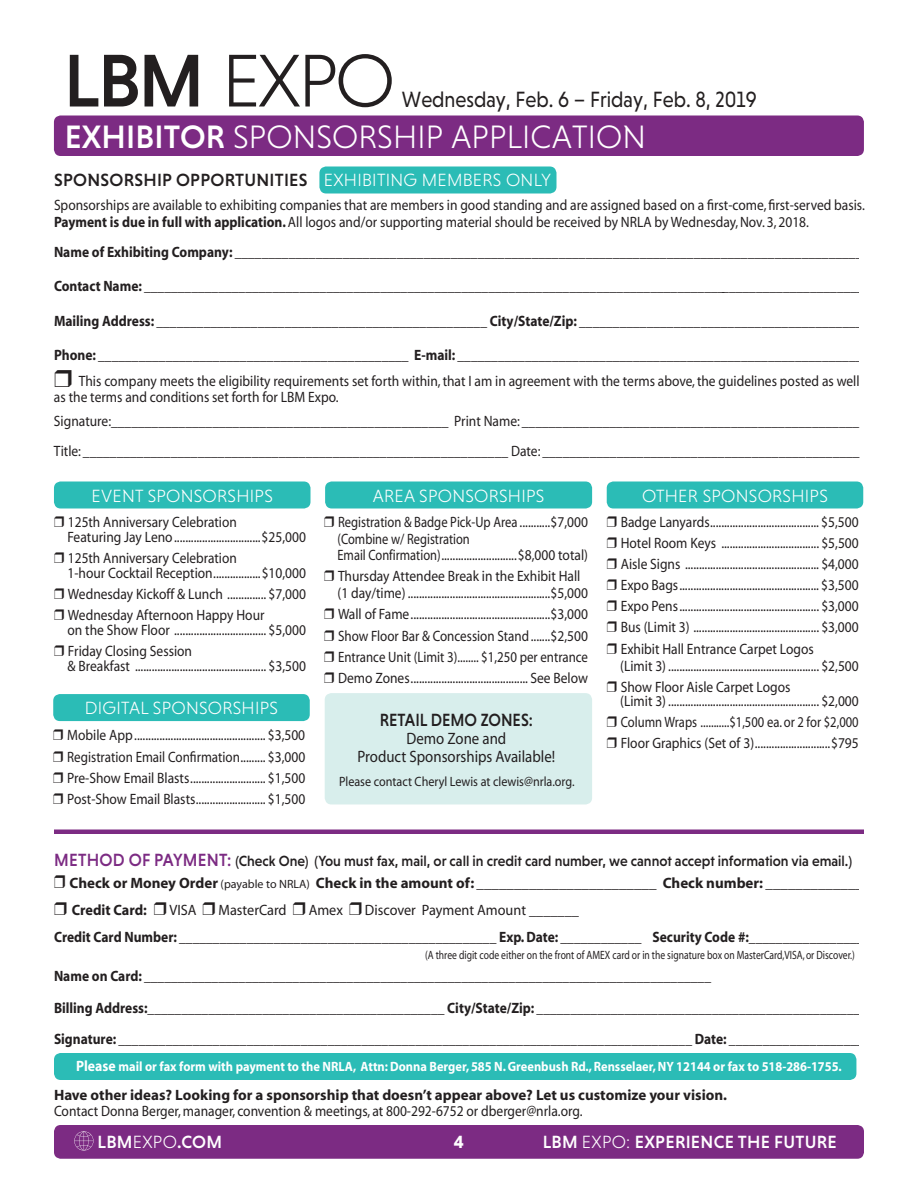
<style>
.page{position:relative;width:918px;height:1188px;background:#fff}
.page>*{position:absolute;margin:0;border:0;box-sizing:border-box;transform-origin:0 0}
.t1{font:300 76.05px "Niveau Grotesk";color:#231f20}
.t2{font:300 33px "Niveau Grotesk";letter-spacing:.005em;color:#fff}
.t3{font:22.5px "Niveau Grotesk";color:#231f20;scale:.89 1}
.t4{font:300 18px "Niveau Grotesk";letter-spacing:.015em;color:#fff}
.t5{font:500 18px "Niveau Grotesk";letter-spacing:.015em;color:#231f20}
.t6{font:500 18px "Niveau Grotesk";letter-spacing:.015em;color:#fff}
.t7{font:500 18px "Niveau Grotesk";letter-spacing:.015em;color:#231f20;scale:.9 1}
.t8{font:700 18px "Niveau Grotesk";color:#fff}
.t9{font:16.5px/18px "Myriad";color:#231f20;text-align:center;scale:.9 1}
.t10{font:15px/21.1px "Myriad";color:#231f20;scale:.9 1}
.t11{font:700 15px/31.5px "Myriad";color:#231f20;scale:.9 1}
.t12{font:700 15px/27px "Myriad";color:#231f20}
.t13{font:15px/15px "Myriad";color:#231f20;scale:.89 1}
.t14{font:15px/16.5px "Myriad";color:#231f20;scale:.84 1}
.t15{font:500 15px "Niveau Grotesk";color:#231f20;scale:.94 1}
.t16{font:700 13.5px "Myriad";color:#fff;scale:.92 1}
.t17{font:13.5px "Myriad";color:#231f20;scale:.9 1}
.t18{font:12px "Myriad";color:#231f20;scale:.8 1}
.s1{font-weight:500}
.s2{font-weight:300;color:#fff}
.s3{font-weight:700}
.s4{font-weight:400}
.s5{font-size:18px;color:#7c2b83}
.s6{font-weight:400;font-size:12px}
.s7{font-size:15px}
.s8{font-weight:300}
</style>
<div class="page">
<div style="left:54px;top:1125px;width:810px;height:34px;background:#7c2b83;border-radius:7px"></div>
<svg style="left:74px;top:1131px;width:19px;height:19px"></svg>
<div style="left:54px;top:1053px;width:802px;height:27px;background:#2bbcb6;border-radius:7px"></div>
<div style="left:325px;top:693px;width:267px;height:111px;background:#d8eeec;border-radius:7px"></div>
<div style="left:319px;top:166px;width:237px;height:28px;background:#2bbcb6;border-radius:7px"></div>
<hr style="left:54px;top:830px;width:810px;height:4px;background:#7c2b83">
<div style="left:54px;top:116px;width:810px;height:40px;background:#7c2b83;border-radius:7px"></div>
<div style="left:54px;top:482px;width:257px;height:26px;background:#2bbcb6;border-radius:7px"></div>
<div style="left:53px;top:694px;width:257px;height:27px;background:#2bbcb6;border-radius:7px"></div>
<div style="left:607px;top:482px;width:256px;height:26px;background:#2bbcb6;border-radius:7px"></div>
<div style="left:325px;top:482px;width:267px;height:26px;background:#2bbcb6;border-radius:7px"></div>
<h1 class="t1" style="left:64px;top:52px;width:333px"><span class="s1">LBM</span> EXPO</h1>
<h2 class="t2" style="left:65px;top:124px;width:583px"><span class="s1">EXHIBITOR</span> SPONSORSHIP APPLICATION</h2>
<h3 class="t3" style="left:402px;top:90px;width:400px">Wednesday, Feb. 6 – Friday, Feb. 8, 2019</h3>
<p class="t5" style="left:54px;top:173px;width:498px">SPONSORSHIP OPPORTUNITIES <span class="s2">EXHIBITING MEMBERS ONLY</span></p>
<p class="t10" style="left:54px;top:198px;width:903px;line-height:16.5px">Sponsorships are available to exhibiting companies that are members in good standing and are assigned based on a first-come, first-served basis.<br><span class="s3">Payment is due in full with application.</span> All logos and/or supporting material should be received by NRLA by Wednesday, Nov. 3, 2018.</p>
<p class="t11" style="left:54px;top:237px;width:900px">Name of Exhibiting Company: _____________________________________________________________________________________________</p>
<p class="t11" style="left:54px;top:271px;width:902px">Contact Name: ___________________________________________________________________________________________________________</p>
<p class="t11" style="left:54px;top:306px;width:900px">Mailing Address: _________________________________________________ City/State/Zip: __________________________________________</p>
<p class="t11" style="left:54px;top:343px;width:900px;line-height:25.5px">Phone: ______________________________________________ E-mail: ____________________________________________________________ ❒ <span class="s4">This company meets the eligibility requirements set forth within, that I am in agreement with the terms above, the guidelines posted as well</span></p>
<p class="t10" style="left:54px;top:386px;width:896px;line-height:24px">as the terms and conditions set forth for LBM Expo.<br>Signature:__________________________________________________ Print Name: __________________________________________________</p>
<p class="t10" style="left:54px;top:442px;width:897px">Title: _______________________________________________________________ Date: _______________________________________________</p>
<p class="t4" style="left:92px;top:489px;width:183px">EVENT SPONSORSHIPS</p>
<p class="t13" style="left:68px;top:516px;width:269px;text-indent:-14px">❒ 125th Anniversary Celebration<br>Featuring Jay Leno ...............................$25,000</p>
<p class="t13" style="left:68px;top:552px;width:270px;text-indent:-14px">❒ 125th Anniversary Celebration<br>1-hour Cocktail Reception .................$10,000</p>
<p class="t10" style="left:54px;top:585px;width:281px">❒ Wednesday Kickoff &amp; Lunch .............. $7,000 ❒ Wednesday Afternoon Happy Hour</p>
<p class="t10" style="left:54px;top:621px;width:282px;text-indent:14px">on the Show Floor ................................. $5,000 ❒ Friday Closing Session</p>
<p class="t10" style="left:68px;top:657px;width:266px">&amp; Breakfast ............................................... $3,500</p>
<p class="t4" style="left:85px;top:702px;width:195px">DIGITAL SPONSORSHIPS</p>
<p class="t10" style="left:53px;top:725px;width:282px;text-align:justify">❒ Mobile App ............................................... $3,500 ❒ Registration Email Confirmation ......... $3,000 ❒ Pre-Show Email Blasts ........................... $1,500 ❒ Post-Show Email Blasts ......................... $1,500</p>
<p class="t4" style="left:373px;top:489px;width:173px">AREA SPONSORSHIPS</p>
<p class="t14" style="left:338px;top:515px;width:300px;text-indent:-13px">❒ Registration &amp; Badge Pick-Up Area ...........$7,000 (Combine w/ Registration<br>Email Confirmation) ...........................$8,000 total)</p>
<p class="t10" style="left:338px;top:569px;width:280px;line-height:16.5px;text-indent:-14px">❒ Thursday Attendee Break in the Exhibit Hall (1 day/time) ...................................................$5,000</p>
<p class="t10" style="left:324px;top:604px;width:295px;text-align:justify">❒ Wall of Fame ..................................................$3,000 ❒ Show Floor Bar &amp; Concession Stand .......$2,500 ❒ Entrance Unit (Limit 3) ........ $1,250 per entrance ❒ Demo Zones .......................................... See Below</p>
<p class="t7" style="left:380px;top:713px;width:172px">RETAIL DEMO ZONES:</p>
<p class="t9" style="left:357px;top:730px;width:221px">Demo Zone and<br>Product Sponsorships Available!</p>
<p class="t17" style="left:339px;top:776px;width:263px">Please contact Cheryl Lewis at clewis@nrla.org.</p>
<p class="t4" style="left:642px;top:489px;width:187px">OTHER SPONSORSHIPS</p>
<p class="t10" style="left:607px;top:513px;width:282px;text-align:justify">❒ Badge Lanyards ....................................... $5,500 ❒ Hotel Room Keys ................................... $5,500 ❒ Aisle Signs ................................................ $4,000 ❒ Expo Bags .................................................. $3,500 ❒ Expo Pens .................................................. $3,000 ❒ Bus (Limit 3) ............................................. $3,000 ❒ Exhibit Hall Entrance Carpet Logos</p>
<p class="t10" style="left:607px;top:656px;width:282px;line-height:21.8px;text-indent:14px">(Limit 3) ...................................................... $2,500 ❒ Show Floor Aisle Carpet Logos</p>
<p class="t10" style="left:607px;top:692px;width:282px;text-align:justify;text-indent:14px">(Limit 3) ...................................................... $2,000 ❒ Column Wraps ...........$1,500 ea. or 2 for $2,000 ❒ Floor Graphics (Set of 3) ...........................$795</p>
<p class="t15" style="left:54px;top:855px;width:850px"><span class="s5">METHOD OF PAYMENT:</span> (Check One) (You must fax, mail, or call in credit card number, we cannot accept information via email.)</p>
<p class="t12" style="left:54px;top:871px;width:811px">❒ Check or Money Order <span class="s6">(payable to NRLA)</span> Check in the amount of: ________________________ Check number: _____________ ❒ Credit Card: ❒ <span class="s4">VISA</span> ❒ <span class="s4">MasterCard</span> ❒ <span class="s4">Amex</span> ❒ <span class="s4">Discover Payment Amount</span> _______<br>Credit Card Number: _______________________________________________ Exp. Date: ____________ Security Code #:_________________</p>
<p class="t18" style="left:425px;top:950px;width:539px">(A three digit code either on the front of AMEX card or in the signature box on MasterCard,VISA, or Discover.)</p>
<p class="t11" style="left:54px;top:961px;width:901px">Name on Card: ____________________________________________________________________________________<br>Billing Address:____________________________________________ City/State/Zip: ________________________________________________<br>Signature: _____________________________________________________________________________________ Date: ____________________</p>
<p class="t16" style="left:76px;top:1061px;width:834px"><span class="s7">Please</span> mail or fax form with payment to the NRLA, Attn: Donna Berger, 585 N. Greenbush Rd., Rensselaer, NY 12144 or fax to 518-286-1755.</p>
<p class="t12" style="left:54px;top:1082px;width:675px">Have other ideas? Looking for a sponsorship that doesn’t appear above? Let us customize your vision.</p>
<p class="t10" style="left:54px;top:1102px;width:589px">Contact Donna Berger, manager, convention &amp; meetings, at 800-292-6752 or dberger@nrla.org.</p>
<p class="t6" style="left:98px;top:1135px;width:126px">LBM<span class="s8">EXPO</span>.COM</p>
<p class="t8" style="left:454px;top:1135px;width:12px">4</p>
<p class="t6" style="left:543px;top:1135px;width:296px">LBM <span class="s8">EXPO:</span> EXPERIENCE THE FUTURE</p>
</div>
